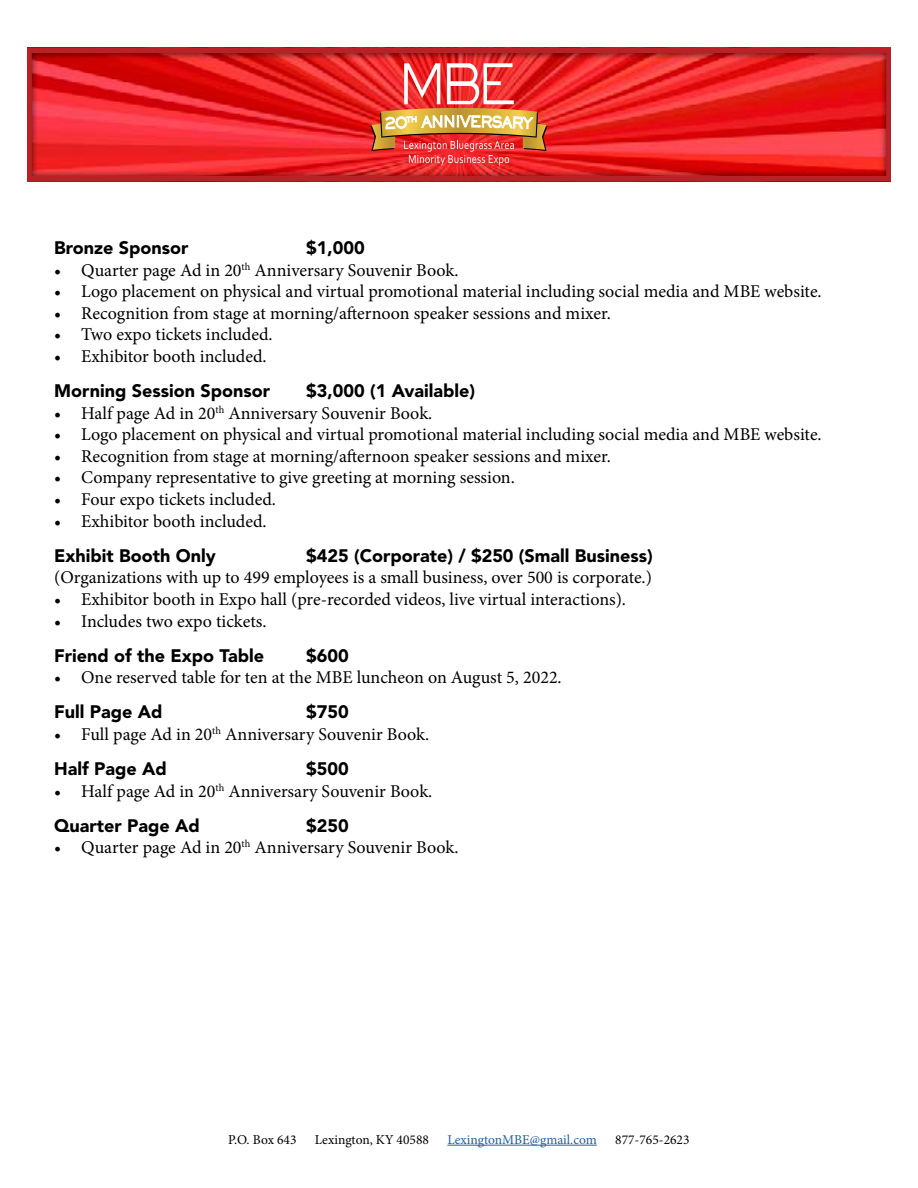
<style>
.page{position:relative;width:918px;height:1188px;background:#fff}
.page>*{position:absolute;margin:0;border:0;box-sizing:border-box;transform-origin:0 0}
.t1{font:18px "Minion Pro";color:#000}
.t2{font:900 18px "Avenir LT Std";color:#000}
.t3{font:13.5px "Minion Pro";color:#000}
.t4{font:13.5px "Minion Pro";color:#215e9e}
</style>
<div class="page">
<svg style="left:27px;top:48px;width:864px;height:133px;background:#e12327"></svg>
<svg style="left:371px;top:63px;width:176px;height:103px;background:#e5634b"></svg>
<hr style="left:447px;top:1145px;width:150px;height:1px;background:#215e9e">
<p class="t2" style="left:54px;top:237px;width:136px">Bronze Sponsor</p>
<p class="t2" style="left:306px;top:237px;width:60px">$1,000</p>
<p class="t1" style="left:54px;top:258px;width:406px">• Quarter page Ad in 20<sup>th</sup> Anniversary Souvenir Book.</p>
<p class="t1" style="left:54px;top:279px;width:769px">• Logo placement on physical and virtual promotional material including social media and MBE website.</p>
<p class="t1" style="left:54px;top:301px;width:558px">• Recognition from stage at morning/afternoon speaker sessions and mixer.</p>
<p class="t1" style="left:54px;top:323px;width:220px">• Two expo tickets included.</p>
<p class="t1" style="left:54px;top:344px;width:214px">• Exhibitor booth included.</p>
<p class="t2" style="left:54px;top:380px;width:217px">Morning Session Sponsor</p>
<p class="t2" style="left:306px;top:380px;width:170px">$3,000 (1 Available)</p>
<p class="t1" style="left:54px;top:401px;width:380px">• Half page Ad in 20<sup>th</sup> Anniversary Souvenir Book.</p>
<p class="t1" style="left:54px;top:422px;width:769px">• Logo placement on physical and virtual promotional material including social media and MBE website.</p>
<p class="t1" style="left:54px;top:444px;width:558px">• Recognition from stage at morning/afternoon speaker sessions and mixer.</p>
<p class="t1" style="left:54px;top:466px;width:462px">• Company representative to give greeting at morning session.</p>
<p class="t1" style="left:54px;top:487px;width:223px">• Four expo tickets included.</p>
<p class="t1" style="left:54px;top:509px;width:214px">• Exhibitor booth included.</p>
<p class="t2" style="left:54px;top:545px;width:163px">Exhibit Booth Only</p>
<p class="t2" style="left:306px;top:545px;width:348px">$425 (Corporate) / $250 (Small Business)</p>
<p class="t1" style="left:54px;top:566px;width:599px">(Organizations with up to 499 employees is a small business, over 500 is corporate.)</p>
<p class="t1" style="left:54px;top:587px;width:573px">• Exhibitor booth in Expo hall (pre-recorded videos, live virtual interactions).</p>
<p class="t1" style="left:54px;top:609px;width:214px">• Includes two expo tickets.</p>
<p class="t2" style="left:54px;top:644px;width:211px">Friend of the Expo Table</p>
<p class="t2" style="left:306px;top:644px;width:44px">$600</p>
<p class="t1" style="left:54px;top:665px;width:509px">• One reserved table for ten at the MBE luncheon on August 5, 2022.</p>
<p class="t2" style="left:54px;top:701px;width:110px">Full Page Ad</p>
<p class="t2" style="left:306px;top:701px;width:44px">$750</p>
<p class="t1" style="left:54px;top:722px;width:377px">• Full page Ad in 20<sup>th</sup> Anniversary Souvenir Book.</p>
<p class="t2" style="left:54px;top:758px;width:114px">Half Page Ad</p>
<p class="t2" style="left:306px;top:758px;width:44px">$500</p>
<p class="t1" style="left:54px;top:779px;width:380px">• Half page Ad in 20<sup>th</sup> Anniversary Souvenir Book.</p>
<p class="t2" style="left:54px;top:815px;width:147px">Quarter Page Ad</p>
<p class="t2" style="left:306px;top:815px;width:44px">$250</p>
<p class="t1" style="left:54px;top:836px;width:406px">• Quarter page Ad in 20<sup>th</sup> Anniversary Souvenir Book.</p>
<p class="t3" style="left:228px;top:1130px;width:70px">P.O. Box 643</p>
<p class="t3" style="left:315px;top:1130px;width:116px">Lexington, KY 40588</p>
<p class="t4" style="left:447px;top:1130px;width:151px">LexingtonMBE@gmail.com</p>
<p class="t3" style="left:615px;top:1130px;width:76px">877-765-2623</p>
</div>
